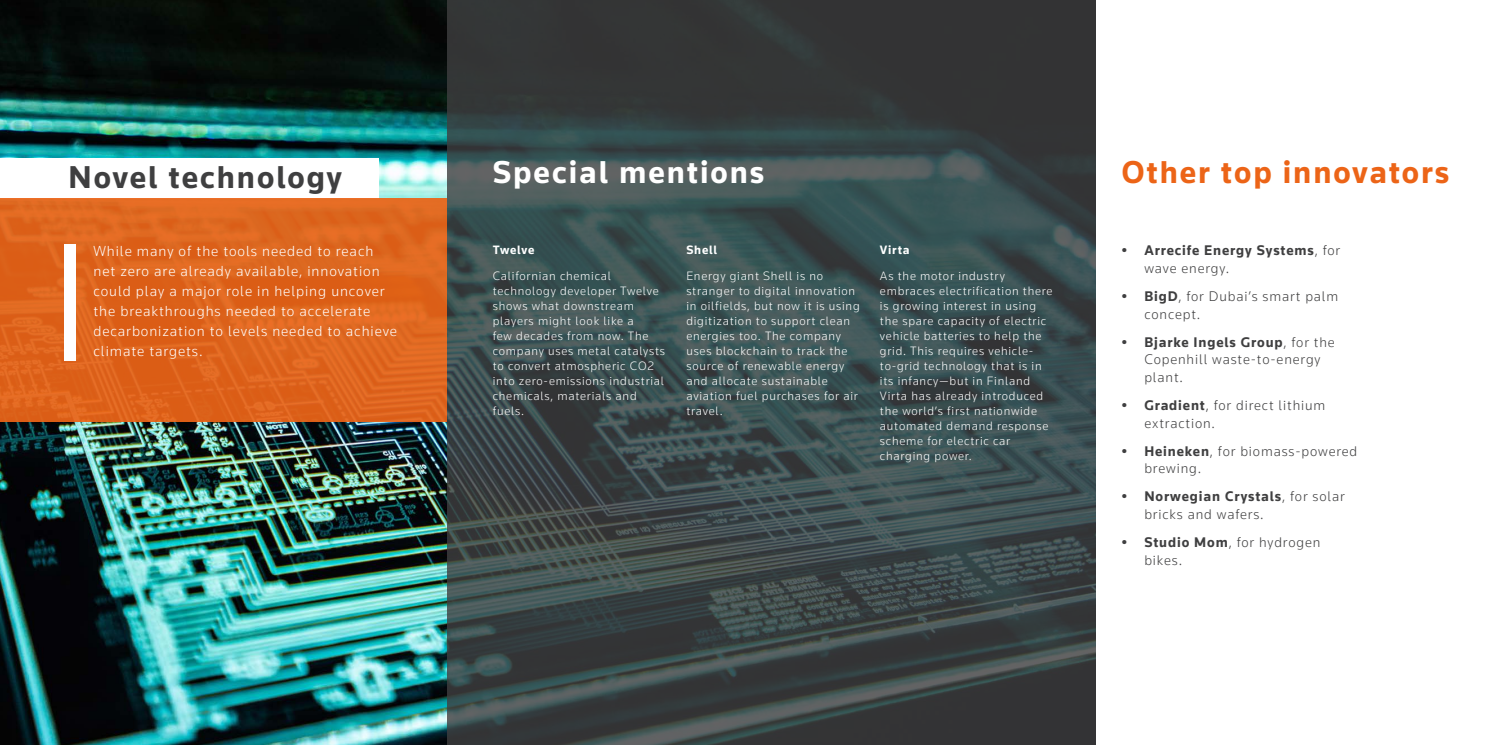
<style>
.page{position:relative;width:1489px;height:745px;background:#fff}
.page>*{position:absolute;margin:0;border:0;box-sizing:border-box;transform-origin:0 0}
.t1{font:700 32.5px "Knowledge 2017";letter-spacing:.06em;color:#ec6417}
.t2{font:700 32.5px "Knowledge 2017";letter-spacing:.06em;color:#3f3f40}
.t3{font:700 32.5px "Knowledge 2017";letter-spacing:.06em;color:#fff}
.t4{font:300 15px/20px "Knowledge 2017";letter-spacing:.06em;color:#fff}
.t5{font:300 14.38px/17.5px "Knowledge 2017";letter-spacing:.06em;color:#3f3f40}
.t6{font:700 14.38px/17.5px "Knowledge 2017";letter-spacing:.06em;color:#3f3f40}
.t7{font:300 12.5px/15px "Knowledge 2017";letter-spacing:.06em;color:#fff}
.t8{font:700 12.5px "Knowledge 2017";letter-spacing:.06em;color:#fff}
.s1{font-weight:300}
.s2{font-weight:700}
</style>
<div class="page">
<img style="left:0;top:0;width:446px;height:744px">
<svg style="left:446px;top:0;width:649px;height:744px;background:#3b4749"></svg>
<div style="left:0;top:158px;width:378px;height:40px;background:#fff"></div>
<div style="left:0;top:198px;width:446px;height:224px;background:#dc651e"></div>
<div style="left:64px;top:244px;width:12px;height:116px;background:#fff"></div>
<h1 class="t2" style="left:68px;top:157px;width:275px">Novel technology</h1>
<h1 class="t3" style="left:493px;top:152px;width:273px">Special mentions</h1>
<h1 class="t1" style="left:1121px;top:152px;width:329px">Other top innovators</h1>
<p class="t4" style="left:93px;top:240px;width:305px">While many of the tools needed to reach net zero are already available, innovation could play a major role in helping uncover the breakthroughs needed to accelerate decarbonization to levels needed to achieve climate targets.</p>
<p class="t8" style="left:493px;top:242px;width:43px">Twelve</p>
<p class="t7" style="left:493px;top:267px;width:174px">Californian chemical technology developer Twelve shows what downstream players might look like a<br>few decades from now. The company uses metal catalysts to convert atmospheric CO2 into zero-emissions industrial chemicals, materials and fuels.</p>
<p class="t8" style="left:686px;top:242px;width:32px">Shell</p>
<p class="t7" style="left:686px;top:267px;width:175px">Energy giant Shell is no stranger to digital innovation in oilfields, but now it is using digitization to support clean energies too. The company uses blockchain to track the source of renewable energy and allocate sustainable aviation fuel purchases for air travel.</p>
<p class="t8" style="left:880px;top:242px;width:31px">Virta</p>
<p class="t7" style="left:880px;top:267px;width:174px">As the motor industry embraces electrification there is growing interest in using the spare capacity of electric vehicle batteries to help the grid. This requires vehicle&shy;to-grid technology that is in its infancy—but in Finland<br>Virta has already introduced the world’s first nationwide automated demand response scheme for electric car charging power.</p>
<p class="t6" style="left:1144px;top:241px;width:197px;text-indent:-22px">• Arrecife Energy Systems<span class="s1">, for wave energy.</span></p>
<p class="t5" style="left:1144px;top:287px;width:195px;text-indent:-22px"><span class="s2">• BigD</span>, for Dubai’s smart palm concept.</p>
<p class="t5" style="left:1144px;top:333px;width:192px;text-indent:-22px"><span class="s2">• Bjarke Ingels Group</span>, for the<br>Copenhill waste-to-energy plant.</p>
<p class="t5" style="left:1144px;top:396px;width:182px;text-indent:-22px"><span class="s2">• Gradient</span>, for direct lithium extraction.</p>
<p class="t5" style="left:1144px;top:441px;width:214px;text-indent:-22px"><span class="s2">• Heineken</span>, for biomass-powered brewing.</p>
<p class="t5" style="left:1144px;top:487px;width:202px;text-indent:-22px"><span class="s2">• Norwegian Crystals</span>, for solar bricks and wafers.</p>
<p class="t5" style="left:1144px;top:533px;width:177px;text-indent:-22px"><span class="s2">• Studio Mom</span>, for hydrogen bikes.</p>
</div>
